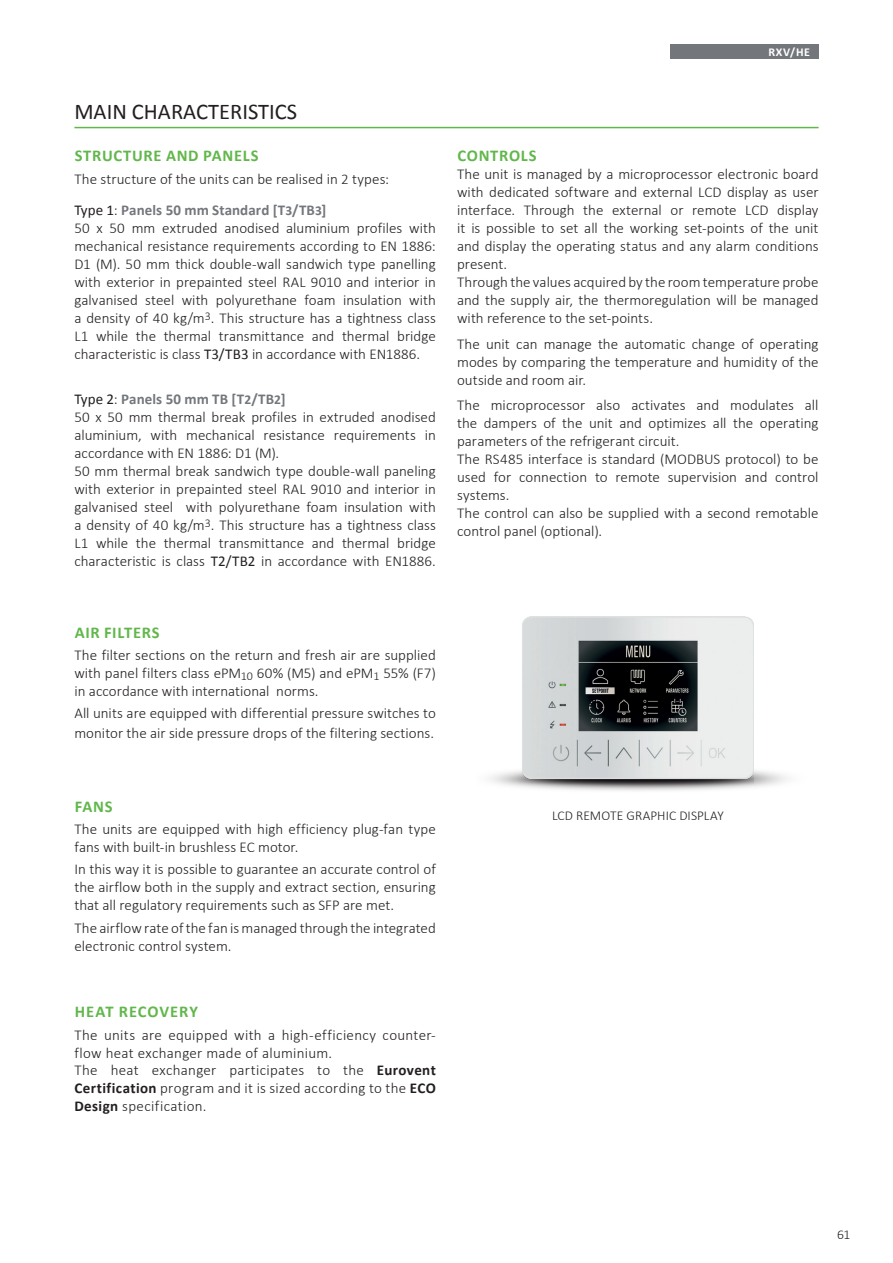
<style>
.page{position:relative;width:893px;height:1263px;background:#fff}
.page>*{position:absolute;margin:0;border:0;box-sizing:border-box;transform-origin:0 0}
.t1{font:22.5px "Calibri";color:#231f20}
.t2{font:700 16.5px "Calibri";letter-spacing:.045em;color:#61b74b}
.t3{font:300 15px/18px "Calibri";color:#231f20;text-align:justify}
.t4{font:300 15px/18px "Calibri";letter-spacing:.02em;color:#231f20}
.t5{font:700 15px "Calibri";letter-spacing:.005em;color:#73767b}
.t6{font:300 13.5px "Calibri";color:#231f20}
.t7{font:700 12px "Calibri";color:#fff}
.s1{font-weight:400;color:#231f20}
.s2{font-weight:300;color:#231f20}
.s3{font-size:13.5px}
.s4{font-weight:400}
.s5{font-weight:700}
</style>
<div class="page">
<div style="left:670px;top:44px;width:149px;height:14px;background:#73767b"></div>
<hr style="left:74px;top:127px;width:745px;height:1px;background:#61b74b">
<img style="left:488px;top:616px;width:266px;height:171px">
<p class="t1" style="left:74px;top:98px;width:224px">MAIN CHARACTERISTICS</p>
<p class="t2" style="left:75px;top:144px;width:185px">STRUCTURE AND PANELS</p>
<p class="t3" style="left:74px;top:170px;width:316px">The structure of the units can be realised in 2 types:</p>
<p class="t5" style="left:74px;top:199px;width:254px"><span class="s1">Type 1</span><span class="s2">:</span> Panels 50 mm Standard [T<span class="s3">3</span>/TB<span class="s3">3</span>]</p>
<p class="t3" style="left:74px;top:219px;width:363px">50 x 50 mm extruded anodised aluminium profiles with mechanical resistance requirements according to EN 1886:<br>D1 (M). 50 mm thick double-wall sandwich type panelling with exterior in prepainted steel RAL 9010 and interior in galvanised steel with polyurethane foam insulation with a density of 40 kg/m<sup>3</sup>. This structure has a tightness class L1 while the thermal transmittance and thermal bridge characteristic is class <span class="s4">T3/TB3</span> in accordance with EN1886.</p>
<p class="t5" style="left:74px;top:388px;width:213px"><span class="s1">Type 2</span><span class="s2">:</span> Panels 50 mm TB [T<span class="s3">2</span>/TB<span class="s3">2</span>]</p>
<p class="t3" style="left:74px;top:408px;width:363px">50 x 50 mm thermal break profiles in extruded anodised aluminium, with mechanical resistance requirements in accordance with EN 1886: D1 (M).</p>
<p class="t3" style="left:74px;top:462px;width:363px">50 mm thermal break sandwich type double-wall paneling with exterior in prepainted steel RAL 9010 and interior in galvanised steel with polyurethane foam insulation with a density of 40 kg/m<sup>3</sup>. This structure has a tightness class L1 while the thermal transmittance and thermal bridge characteristic is class <span class="s4">T2/TB2</span> in accordance with EN1886.</p>
<p class="t7" style="left:769px;top:43px;width:43px">RXV/HE</p>
<p class="t2" style="left:457px;top:144px;width:81px">CONTROLS</p>
<p class="t3" style="left:457px;top:165px;width:363px">The unit is managed by a microprocessor electronic board with dedicated software and external LCD display as user interface. Through the external or remote LCD display it is possible to set all the working set-points of the unit and display the operating status and any alarm conditions present.</p>
<p class="t3" style="left:457px;top:273px;width:363px">Through the values acquired by the room temperature probe and the supply air, the thermoregulation will be managed with reference to the set-points.</p>
<p class="t3" style="left:457px;top:335px;width:363px">The unit can manage the automatic change of operating modes by comparing the temperature and humidity of the outside and room air.</p>
<p class="t3" style="left:457px;top:396px;width:363px">The microprocessor also activates and modulates all the dampers of the unit and optimizes all the operating parameters of the refrigerant circuit.</p>
<p class="t3" style="left:457px;top:450px;width:363px">The RS485 interface is standard (MODBUS protocol) to be used for connection to remote supervision and control systems.</p>
<p class="t3" style="left:457px;top:504px;width:363px">The control can also be supplied with a second remotable control panel (optional).</p>
<p class="t2" style="left:75px;top:621px;width:86px">AIR FILTERS</p>
<p class="t3" style="left:74px;top:646px;width:363px">The filter sections on the return and fresh air are supplied with panel filters class ePM<sub>10</sub> 60% (M5) and ePM<sub>1</sub> 55% (F7) in accordance with international norms.</p>
<p class="t3" style="left:74px;top:703px;width:363px;line-height:19.8px">All units are equipped with differential pressure switches to monitor the air side pressure drops of the filtering sections.</p>
<p class="t2" style="left:75px;top:795px;width:39px">FANS</p>
<p class="t3" style="left:74px;top:820px;width:363px">The units are equipped with high efficiency plug-fan type fans with built-in brushless EC motor.</p>
<p class="t3" style="left:74px;top:860px;width:363px">In this way it is possible to guarantee an accurate control of the airflow both in the supply and extract section, ensuring that all regulatory requirements such as SFP are met.</p>
<p class="t3" style="left:74px;top:918px;width:363px">The airflow rate of the fan is managed through the integrated electronic control system.</p>
<p class="t2" style="left:75px;top:1000px;width:125px">HEAT RECOVERY</p>
<p class="t4" style="left:74px;top:1025px;width:363px">The units are equipped with a high-efficiency counter&shy;flow heat exchanger made of aluminium.</p>
<p class="t3" style="left:74px;top:1061px;width:363px">The heat exchanger participates to the <span class="s5">Eurovent Certification</span> program and it is sized according to the <span class="s5">ECO Design</span> specification.</p>
<p class="t6" style="left:552px;top:807px;width:173px">LCD REMOTE GRAPHIC DISPLAY</p>
<p class="t6" style="left:837px;top:1226px;width:15px">61</p>
</div>
